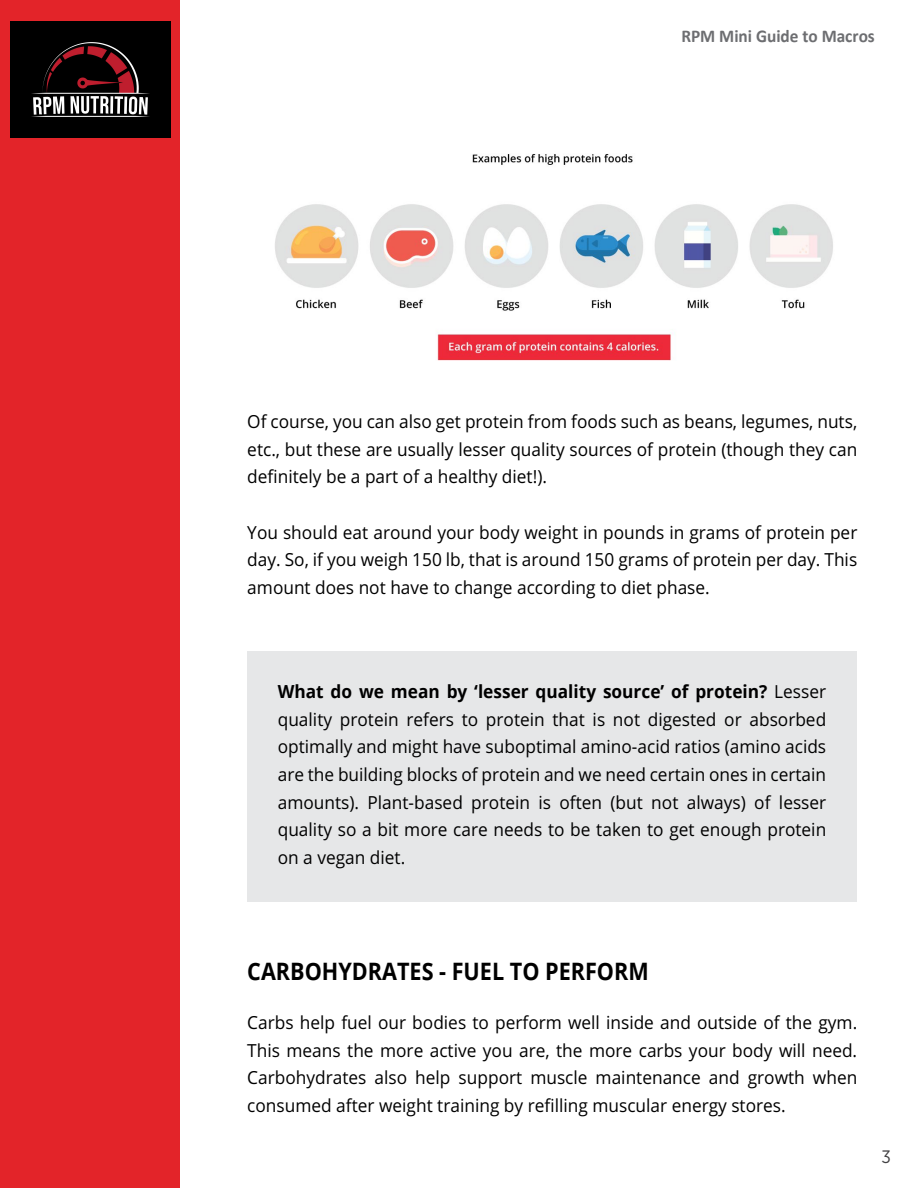
<style>
.page{position:relative;width:918px;height:1188px;background:#fff}
.page>*{position:absolute;margin:0;border:0;box-sizing:border-box;transform-origin:0 0}
.t1{font:700 24px "Open Sans";color:#000;scale:.9 1}
.t2{font:18px/27.6px "Open Sans";color:#000;text-align:justify;scale:.96 1}
.t3{font:700 18px "Calibri";color:#6d6e71;scale:.96 1}
.t4{font:18px "Gotham Narrow";color:#414042}
.s1{font-weight:700}
</style>
<div class="page">
<div style="left:0;top:0;width:180px;height:1188px;background:#e32429"></div>
<div style="left:247px;top:652px;width:610px;height:250px;background:#e6e7e8"></div>
<img style="left:275px;top:154px;width:558px;height:207px">
<img style="left:10px;top:22px;width:161px;height:115px">
<p class="t3" style="left:681px;top:23px;width:203px">RPM Mini Guide to Macros</p>
<p class="t2" style="left:247px;top:407px;width:637px">Of course, you can also get protein from foods such as beans, legumes, nuts, etc., but these are usually lesser quality sources of protein (though they can definitely be a part of a healthy diet!).</p>
<p class="t2" style="left:247px;top:518px;width:637px">You should eat around your body weight in pounds in grams of protein per day. So, if you weigh 150 lb, that is around 150 grams of protein per day. This amount does not have to change according to diet phase.</p>
<p class="t2" style="left:278px;top:677px;width:573px"><span class="s1">What do we mean by ‘lesser quality source’ of protein?</span> Lesser quality protein refers to protein that is not digested or absorbed optimally and might have suboptimal amino-acid ratios (amino acids are the building blocks of protein and we need certain ones in certain amounts). Plant-based protein is often (but not always) of lesser quality so a bit more care needs to be taken to get enough protein on a vegan diet.</p>
<h1 class="t1" style="left:247px;top:954px;width:448px">CARBOHYDRATES - FUEL TO PERFORM</h1>
<p class="t2" style="left:247px;top:1008px;width:637px">Carbs help fuel our bodies to perform well inside and outside of the gym.<br>This means the more active you are, the more carbs your body will need.<br>Carbohydrates also help support muscle maintenance and growth when consumed after weight training by refilling muscular energy stores.</p>
<p class="t4" style="left:882px;top:1145px;width:11px">3</p>
</div>
